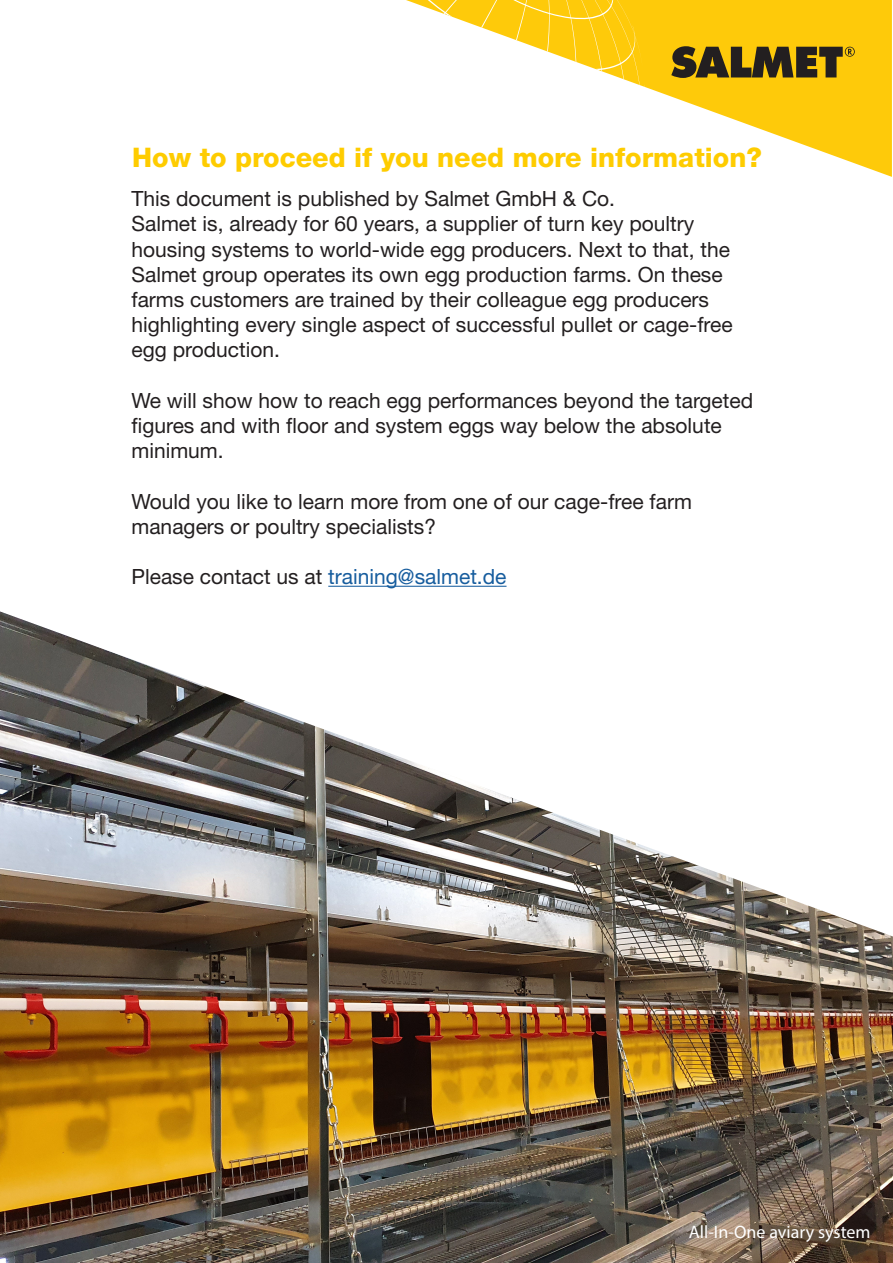
<style>
.page{position:relative;width:893px;height:1263px;background:#fff}
.page>*{position:absolute;margin:0;border:0;box-sizing:border-box;transform-origin:0 0}
.voorkant___Introteks{font:800 27px "Helvetica Neue LT Std";color:#fecc00}
.voorkant___Introteks-2{font:21px/25.2px "Helvetica Neue LT Std";color:#231f20}
.voorkant___Introteks-3{font:21px "Helvetica Neue LT Std";color:#175d9e}
.voorkant___Introteks-4{font:18px "Myriad Pro";color:#fff}
.s1{color:#231f20}
</style>
<div class="page">
<svg style="left:644px;top:0;width:248px;height:177px;fill:#feca0a"></svg>
<svg style="left:406px;top:0;width:238px;height:87px"></svg>
<svg style="left:671px;top:46px;width:184px;height:32px;background:#745e17"></svg>
<hr style="left:328px;top:586px;width:178px;height:1px;background:#175d9e">
<img style="left:0;top:611px;width:893px;height:652px">
<p class="voorkant___Introteks" style="left:132px;top:141px;width:631px">How to proceed if you need more information?</p>
<p class="voorkant___Introteks-2" style="left:131px;top:186px;width:485px">This document is published by Salmet GmbH &amp; Co.</p>
<p class="voorkant___Introteks-2" style="left:131px;top:211px;width:603px">Salmet is, already for 60 years, a supplier of turn key poultry housing systems to world-wide egg producers. Next to that, the Salmet group operates its own egg production farms. On these farms customers are trained by their colleague egg producers highlighting every single aspect of successful pullet or cage-free egg production.</p>
<p class="voorkant___Introteks-2" style="left:131px;top:387px;width:623px">We will show how to reach egg performances beyond the targeted figures and with floor and system eggs way below the absolute minimum.</p>
<p class="voorkant___Introteks-2" style="left:131px;top:488px;width:562px">Would you like to learn more from one of our cage-free farm managers or poultry specialists?</p>
<p class="voorkant___Introteks-3" style="left:131px;top:564px;width:377px"><span class="s1">Please contact us at</span> training@salmet.de</p>
<p class="voorkant___Introteks-4" style="left:689px;top:1221px;width:183px">All-In-One aviary system</p>
</div>
